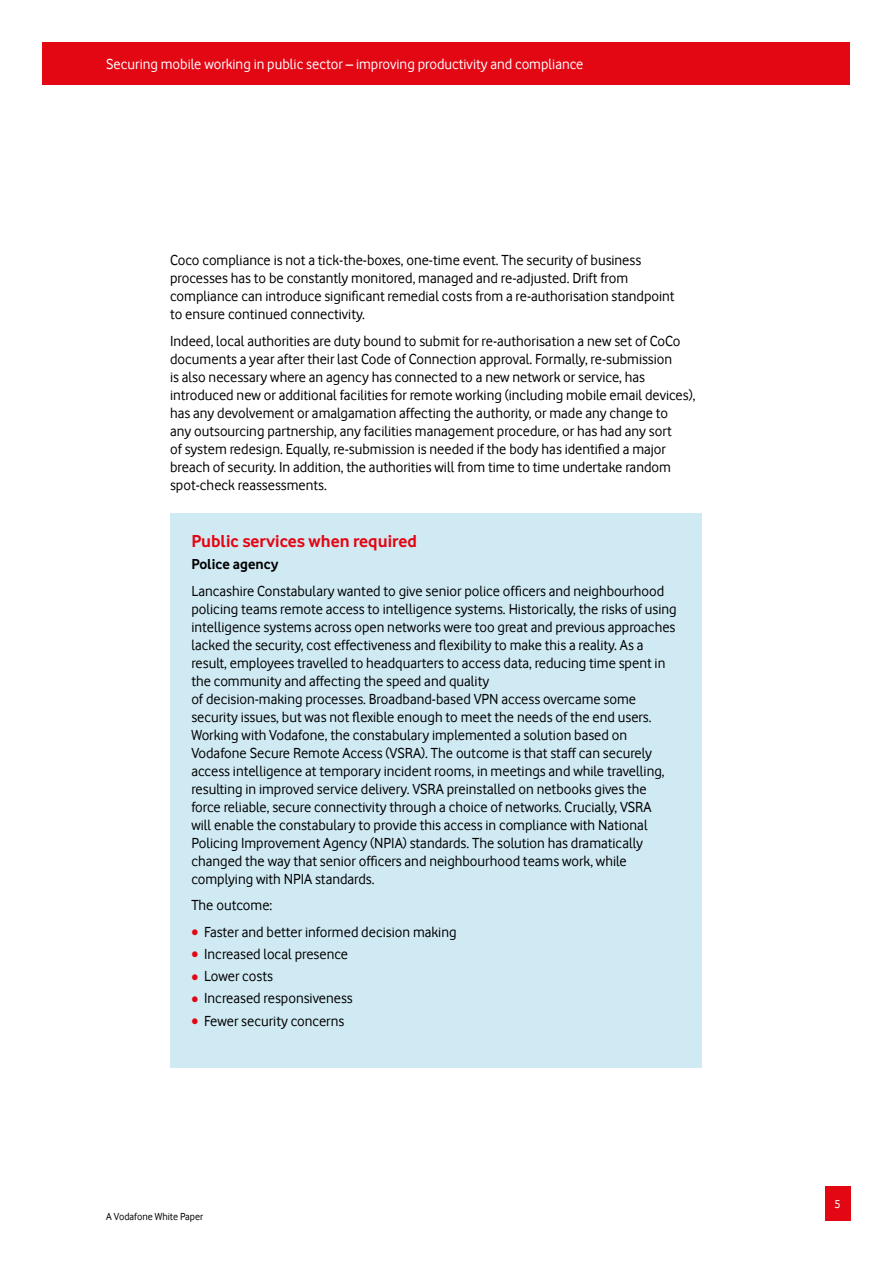
<style>
.page{position:relative;width:893px;height:1263px;background:#fff}
.page>*{position:absolute;margin:0;border:0;box-sizing:border-box;transform-origin:0 0}
.t1{font:700 18px "Vodafone Rg";color:#e30613}
.t2{font:15px/18px "Vodafone Rg";color:#000}
.t3{font:15px "Vodafone Rg";color:#fff}
.t4{font:700 15px "Vodafone Rg";color:#000}
.t5{font:12px "Vodafone Rg";color:#fff}
.t6{font:10.5px "Vodafone Rg";color:#000}
.s1{color:#e30613}
</style>
<div class="page">
<div style="left:43px;top:43px;width:807px;height:42px;background:#e30613"></div>
<div style="left:825px;top:1186px;width:25px;height:34px;background:#e30613"></div>
<div style="left:170px;top:513px;width:532px;height:555px;background:#d0eaf4"></div>
<p class="t3" style="left:106px;top:55px;width:479px">Securing mobile working in public sector – improving productivity and compliance</p>
<p class="t2" style="left:170px;top:251px;width:506px">Coco compliance is not a tick-the-boxes, one-time event. The security of business processes has to be constantly monitored, managed and re-adjusted. Drift from compliance can introduce significant remedial costs from a re-authorisation standpoint to ensure continued connectivity.</p>
<p class="t2" style="left:170px;top:332px;width:527px">Indeed, local authorities are duty bound to submit for re-authorisation a new set of CoCo documents a year after their last Code of Connection approval. Formally, re-submission<br>is also necessary where an agency has connected to a new network or service, has introduced new or additional facilities for remote working (including mobile email devices), has any devolvement or amalgamation affecting the authority, or made any change to<br>any outsourcing partnership, any facilities management procedure, or has had any sort<br>of system redesign. Equally, re-submission is needed if the body has identified a major breach of security. In addition, the authorities will from time to time undertake random spot-check reassessments.</p>
<p class="t1" style="left:191px;top:530px;width:227px">Public services when required</p>
<p class="t4" style="left:191px;top:555px;width:88px">Police agency</p>
<p class="t2" style="left:191px;top:581px;width:487px">Lancashire Constabulary wanted to give senior police officers and neighbourhood policing teams remote access to intelligence systems. Historically, the risks of using intelligence systems across open networks were too great and previous approaches lacked the security, cost effectiveness and flexibility to make this a reality. As a result, employees travelled to headquarters to access data, reducing time spent in the community and affecting the speed and quality<br>of decision-making processes. Broadband-based VPN access overcame some security issues, but was not flexible enough to meet the needs of the end users.<br>Working with Vodafone, the constabulary implemented a solution based on Vodafone Secure Remote Access (VSRA). The outcome is that staff can securely access intelligence at temporary incident rooms, in meetings and while travelling, resulting in improved service delivery. VSRA preinstalled on netbooks gives the force reliable, secure connectivity through a choice of networks. Crucially, VSRA<br>will enable the constabulary to provide this access in compliance with National Policing Improvement Agency (NPIA) standards. The solution has dramatically changed the way that senior officers and neighbourhood teams work, while complying with NPIA standards.</p>
<p class="t2" style="left:191px;top:896px;width:83px">The outcome:</p>
<p class="t2" style="left:191px;top:922px;width:267px"><span class="s1">•</span> Faster and better informed decision making</p>
<p class="t2" style="left:191px;top:945px;width:158px"><span class="s1">•</span> Increased local presence</p>
<p class="t2" style="left:191px;top:967px;width:83px"><span class="s1">•</span> Lower costs</p>
<p class="t2" style="left:191px;top:989px;width:163px"><span class="s1">•</span> Increased responsiveness</p>
<p class="t2" style="left:191px;top:1011px;width:154px"><span class="s1">•</span> Fewer security concerns</p>
<p class="t6" style="left:106px;top:1210px;width:99px">A Vodafone White Paper</p>
<p class="t5" style="left:835px;top:1197px;width:8px">5</p>
</div>
